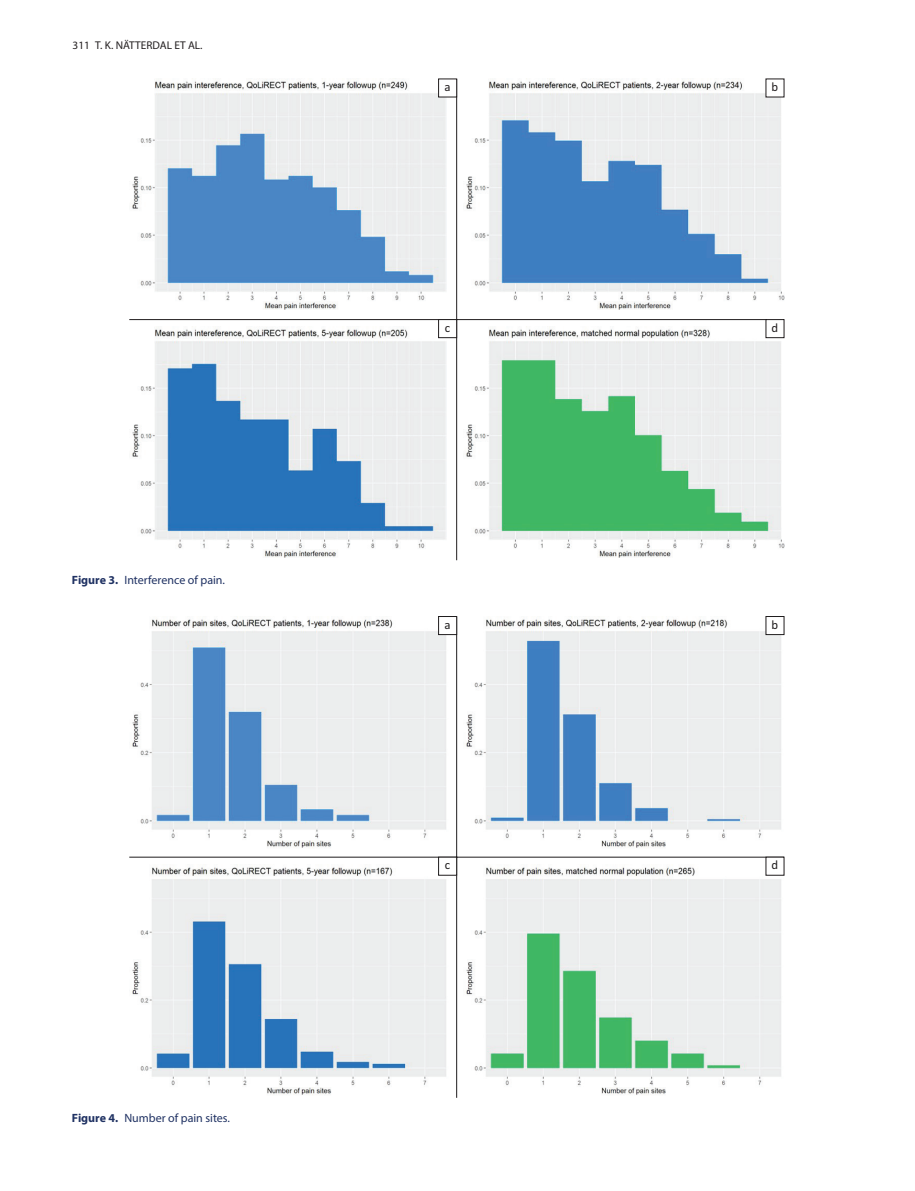
<style>
.page{position:relative;width:915px;height:1191px;background:#fff}
.page>*{position:absolute;margin:0;border:0;box-sizing:border-box;transform-origin:0 0}
.t1{font:12.75px "Calibri";color:#1f1c1d}
.t2{font:12.75px "Calibri";color:#211d1e}
.t3{font:12px "Myriad Pro";color:#203263}
.t4{font:11.25px "Myriad Pro";color:#231f20}
.s1{font-weight:700}
</style>
<div class="page">
<img style="left:132px;top:616px;width:317px;height:232px">
<img style="left:466px;top:619px;width:317px;height:229px">
<img style="left:132px;top:864px;width:317px;height:231px">
<img style="left:466px;top:866px;width:317px;height:229px">
<hr style="left:456px;top:616px;width:1px;height:481px;background:#1f1c1d">
<hr style="left:129px;top:857px;width:654px;height:1px;background:#1f1c1d">
<div style="left:438px;top:616px;width:18px;height:18px;background:#fff"></div>
<div style="left:438px;top:616px;width:18px;height:19px;border:1px solid #1f1c1d"></div>
<div style="left:765px;top:616px;width:18px;height:18px;background:#fff"></div>
<div style="left:765px;top:616px;width:18px;height:19px;border:1px solid #1f1c1d"></div>
<div style="left:438px;top:857px;width:18px;height:18px;background:#fff"></div>
<div style="left:765px;top:857px;width:18px;height:18px;background:#fff"></div>
<img style="left:132px;top:81px;width:317px;height:229px">
<img style="left:466px;top:79px;width:317px;height:231px">
<img style="left:132px;top:327px;width:317px;height:231px">
<img style="left:466px;top:327px;width:317px;height:231px">
<hr style="left:456px;top:79px;width:1px;height:481px;background:#211d1e">
<hr style="left:129px;top:319px;width:654px;height:1px;background:#211d1e">
<div style="left:438px;top:79px;width:18px;height:18px;background:#fff"></div>
<div style="left:765px;top:79px;width:18px;height:18px;background:#fff"></div>
<div style="left:438px;top:319px;width:18px;height:19px;background:#fff;border:1px solid #211d1e"></div>
<div style="left:765px;top:319px;width:18px;height:19px;background:#fff"></div>
<div style="left:765px;top:319px;width:18px;height:19px;border:1px solid #211d1e"></div>
<p class="t4" style="left:73px;top:39px;width:131px">311 T. K. NÄTTERDAL ET AL.</p>
<p class="t3" style="left:72px;top:573px;width:155px"><span class="s1">Figure 3.</span> Interference of pain.</p>
<p class="t3" style="left:72px;top:1110px;width:160px"><span class="s1">Figure 4.</span> Number of pain sites.</p>
<p class="t2" style="left:444px;top:78px;width:8px">a</p>
<p class="t2" style="left:771px;top:78px;width:8px">b</p>
<p class="t2" style="left:445px;top:319px;width:7px">c</p>
<p class="t2" style="left:771px;top:319px;width:8px">d</p>
<p class="t1" style="left:444px;top:615px;width:8px">a</p>
<p class="t1" style="left:771px;top:615px;width:8px">b</p>
<p class="t1" style="left:445px;top:856px;width:7px">c</p>
<p class="t1" style="left:771px;top:856px;width:8px">d</p>
</div>
